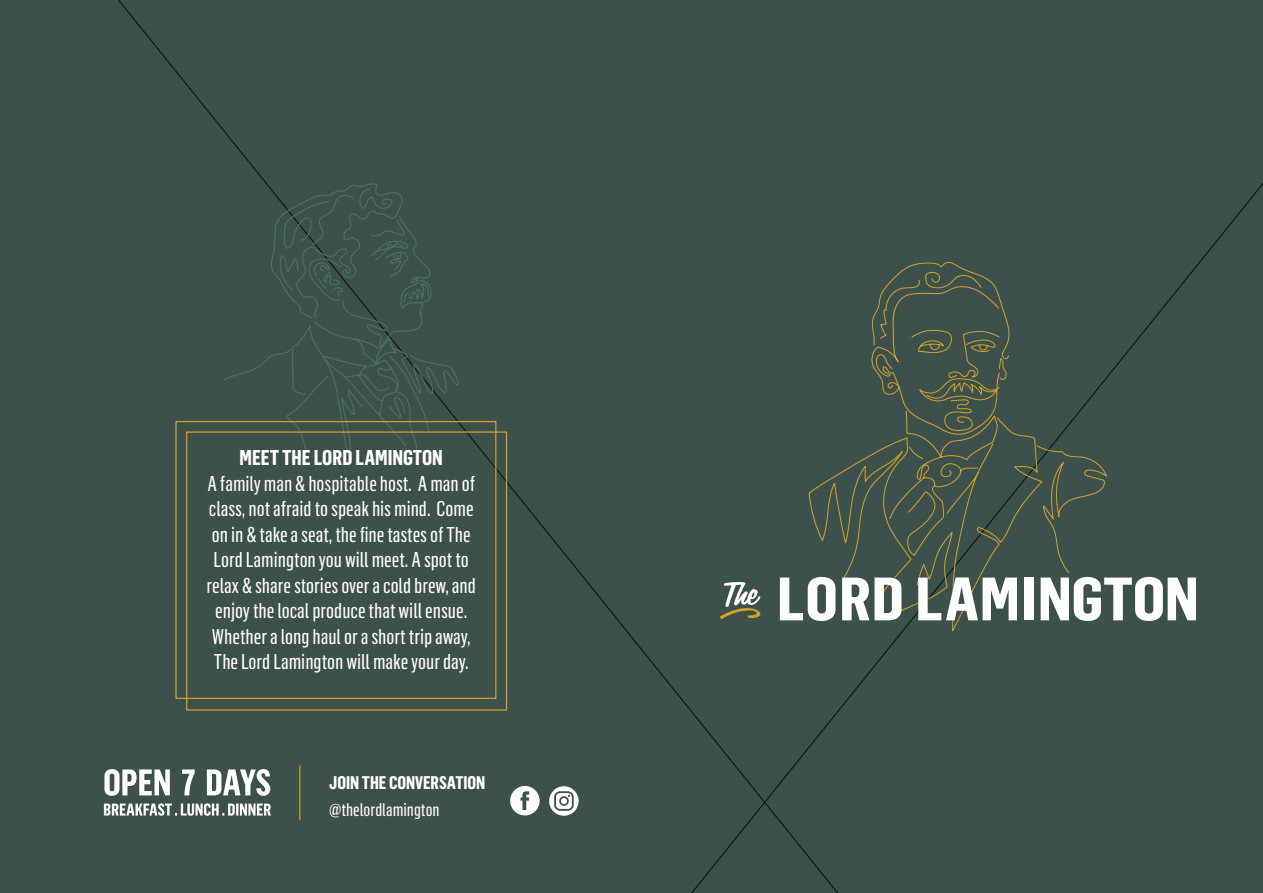
<style>
.page{position:relative;width:1263px;height:893px;background:#3d514c}
.page>*{position:absolute;margin:0;border:0;box-sizing:border-box;transform-origin:0 0}
.t1{font:21px/25.5px "Flama Condensed Basic";color:#fff;text-align:center}
.t2{font:700 18px "Flama Condensed";color:#fff}
.t3{font:18px "Flama Condensed Basic";color:#fff}
.s1{font-family:"Flama Condensed";font-weight:700}
</style>
<div class="page">
<svg style="left:808px;top:209px;width:301px;height:426px;background:#42544a"></svg>
<svg style="left:918px;top:577px;width:99px;height:43px"></svg>
<div style="left:1024px;top:578px;width:9px;height:42px;background:#fff"></div>
<svg style="left:1041px;top:577px;width:155px;height:44px"></svg>
<svg style="left:780px;top:577px;width:55px;height:44px"></svg>
<svg style="left:842px;top:578px;width:59px;height:42px"></svg>
<svg style="left:719px;top:582px;width:42px;height:37px"></svg>
<svg style="left:223px;top:166px;width:236px;height:290px;background:#3d524d"></svg>
<div style="left:175px;top:421px;width:321px;height:278px;border:1px solid #d1a029"></div>
<div style="left:186px;top:431px;width:321px;height:279px;border:1px solid #d1a029"></div>
<svg style="left:104px;top:803px;width:167px;height:13px"></svg>
<svg style="left:104px;top:769px;width:166px;height:27px"></svg>
<svg style="left:510px;top:786px;width:30px;height:29px"></svg>
<svg style="left:549px;top:786px;width:30px;height:30px"></svg>
<hr style="left:299px;top:765px;width:1px;height:55px;background:#d1a029">
<p class="t1" style="left:207px;top:444px;width:271px"><span class="s1">MEET THE LORD LAMINGTON<br></span>A family man &amp; hospitable host. A man of class, not afraid to speak his mind. Come on in &amp; take a seat, the fine tastes of The Lord Lamington you will meet. A spot to relax &amp; share stories over a cold brew, and enjoy the local produce that will ensue.<br>Whether a long haul or a short trip away, The Lord Lamington will make your day.</p>
<p class="t2" style="left:329px;top:771px;width:158px">JOIN THE CONVERSATION</p>
<p class="t3" style="left:329px;top:798px;width:112px">@thelordlamington</p>
</div>
